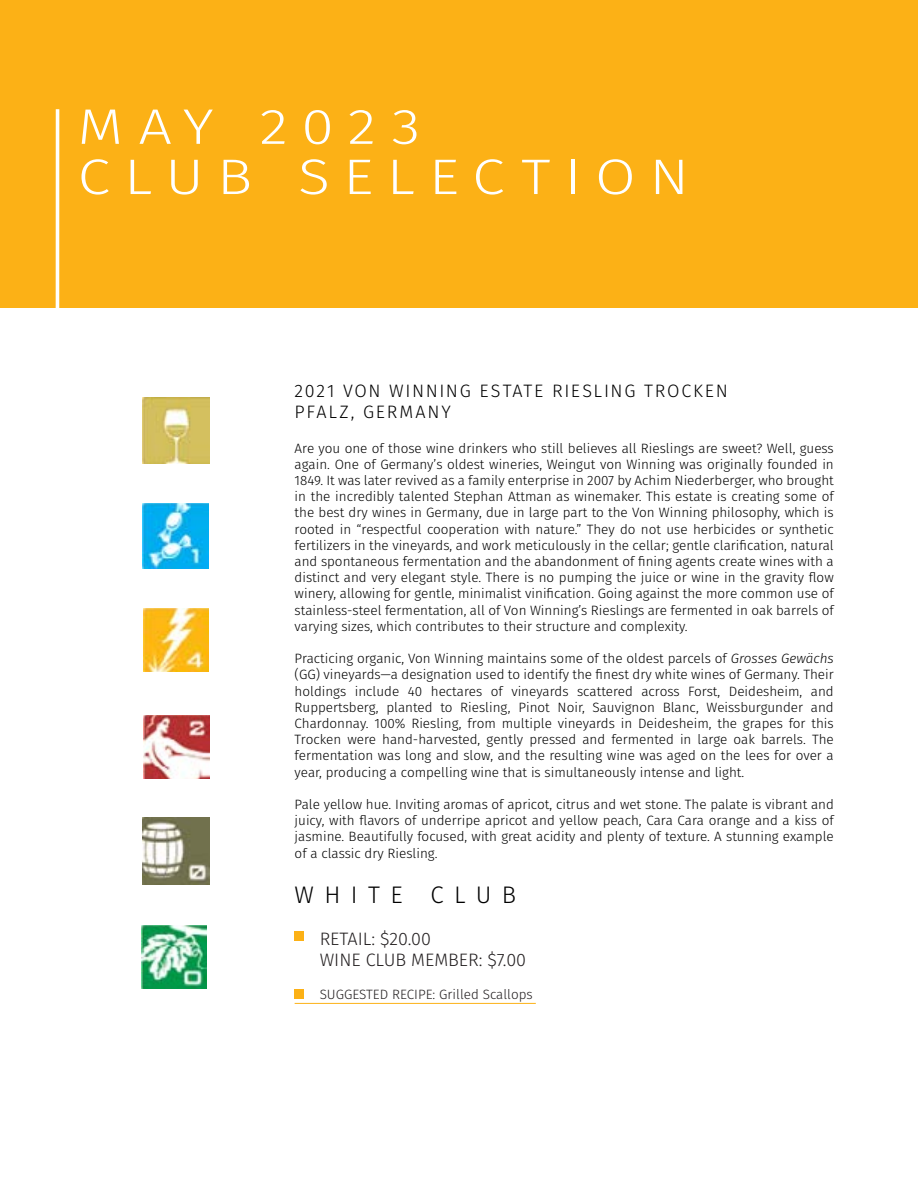
<style>
.page{position:relative;width:918px;height:1188px;background:#fff}
.page>*{position:absolute;margin:0;border:0;box-sizing:border-box;transform-origin:0 0}
.t1{font:300 49.95px/50.2px "Fira Sans";letter-spacing:.23em;color:#fff;scale:1.18 1}
.t2{font:300 24px "Fira Sans";letter-spacing:.435em;color:#000}
.t3{font:300 18px/21.6px "Fira Sans";letter-spacing:.095em;color:#000}
.t4{font:300 18px/21.6px "Fira Sans";color:#231f20}
.t5{font:300 13.5px/16.2px "Fira Sans";color:#000;text-align:justify}
.t6{font:300 13.5px "Fira Sans";color:#231f20}
.s1{font-style:italic}
</style>
<div class="page">
<div style="left:0;top:0;width:918px;height:308px;background:#fcb116"></div>
<hr style="left:56px;top:109px;width:3px;height:219px;background:#fff">
<img style="left:143px;top:397px;width:66px;height:67px">
<img style="left:143px;top:818px;width:66px;height:66px">
<img style="left:143px;top:503px;width:65px;height:65px">
<img style="left:143px;top:608px;width:65px;height:64px">
<img style="left:144px;top:715px;width:66px;height:63px">
<img style="left:142px;top:925px;width:65px;height:64px">
<div style="left:295px;top:931px;width:9px;height:10px;background:#fcb116"></div>
<div style="left:295px;top:989px;width:9px;height:10px;background:#fcb116"></div>
<hr style="left:295px;top:1003px;width:241px;height:1px;background:#fcb116">
<h1 class="t1" style="left:78px;top:101px;width:520px">MAY 2023<br>CLUB SELECTION</h1>
<h3 class="t3" style="left:295px;top:379px;width:435px">2021 VON WINNING ESTATE RIESLING TROCKEN<br>PFALZ, GERMANY</h3>
<p class="t5" style="left:295px;top:440px;width:541px">Are you one of those wine drinkers who still believes all Rieslings are sweet? Well, guess again. One of Germany’s oldest wineries, Weingut von Winning was originally founded in 1849. It was later revived as a family enterprise in 2007 by Achim Niederberger, who brought in the incredibly talented Stephan Attman as winemaker. This estate is creating some of the best dry wines in Germany, due in large part to the Von Winning philosophy, which is rooted in “respectful cooperation with nature.” They do not use herbicides or synthetic fertilizers in the vineyards, and work meticulously in the cellar; gentle clarification, natural and spontaneous fermentation and the abandonment of fining agents create wines with a distinct and very elegant style. There is no pumping the juice or wine in the gravity flow winery, allowing for gentle, minimalist vinification. Going against the more common use of stainless-steel fermentation, all of Von Winning’s Rieslings are fermented in oak barrels of varying sizes, which contributes to their structure and complexity.</p>
<p class="t5" style="left:295px;top:650px;width:541px">Practicing organic, Von Winning maintains some of the oldest parcels of <span class="s1">Grosses Gewächs </span>(GG) vineyards—a designation used to identify the finest dry white wines of Germany. Their holdings include 40 hectares of vineyards scattered across Forst, Deidesheim, and Ruppertsberg, planted to Riesling, Pinot Noir, Sauvignon Blanc, Weissburgunder and Chardonnay. 100% Riesling, from multiple vineyards in Deidesheim, the grapes for this Trocken were hand-harvested, gently pressed and fermented in large oak barrels. The fermentation was long and slow, and the resulting wine was aged on the lees for over a year, producing a compelling wine that is simultaneously intense and light.</p>
<p class="t5" style="left:295px;top:796px;width:541px">Pale yellow hue. Inviting aromas of apricot, citrus and wet stone. The palate is vibrant and juicy, with flavors of underripe apricot and yellow peach, Cara Cara orange and a kiss of jasmine. Beautifully focused, with great acidity and plenty of texture. A stunning example of a classic dry Riesling.</p>
<h2 class="t2" style="left:295px;top:878px;width:223px">WHITE CLUB</h2>
<h3 class="t4" style="left:320px;top:928px;width:208px">RETAIL: $20.00<br>WINE CLUB MEMBER: $7.00</h3>
<p class="t6" style="left:320px;top:985px;width:215px">SUGGESTED RECIPE: Grilled Scallops</p>
</div>
